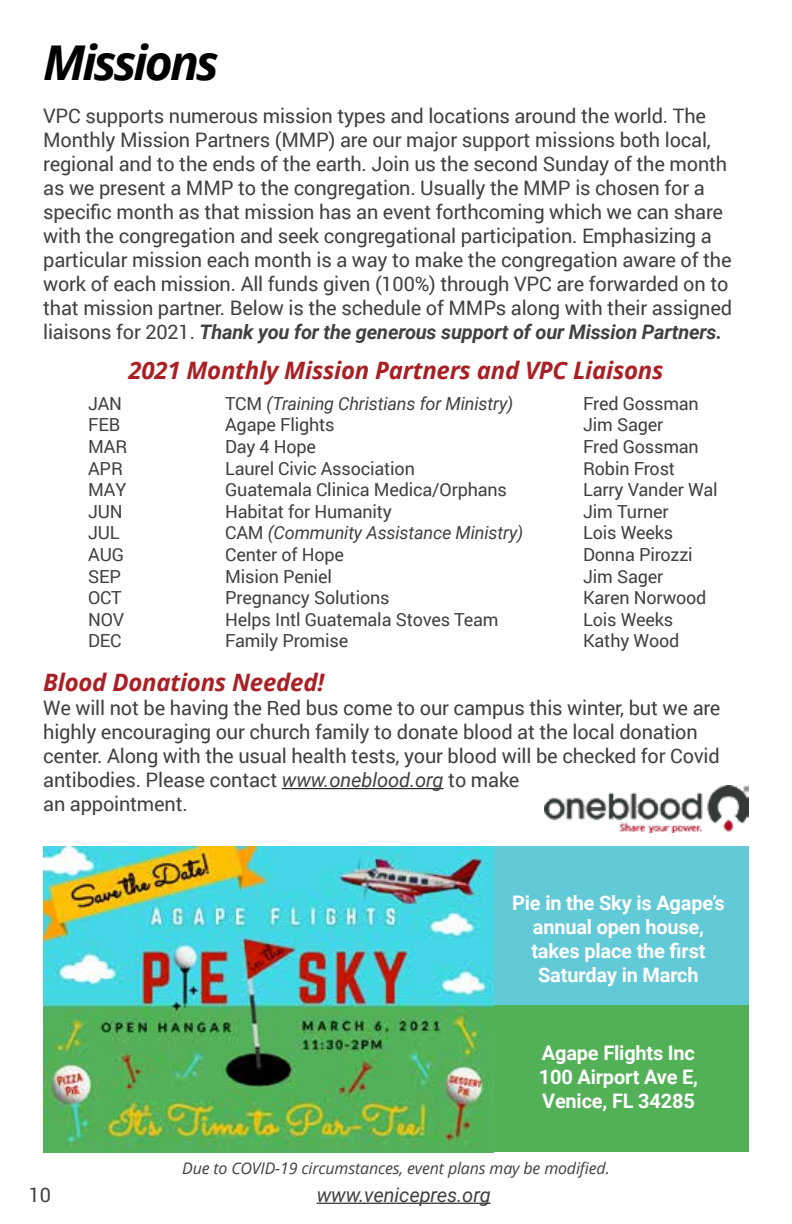
<style>
.page{position:relative;width:792px;height:1224px;background:#fff}
.page>*{position:absolute;margin:0;border:0;box-sizing:border-box;transform-origin:0 0}
.t1{font:italic 700 48px "Open Sans";letter-spacing:-.06em;color:#000}
.t2{font:italic 700 24px "Open Sans";letter-spacing:-.01em;color:#a91f24}
.t3{font:20px/24px "Roboto";letter-spacing:-.01em;color:#414042}
.t4{font:700 20px/24px "Roboto";letter-spacing:-.01em;color:#fff;text-align:center}
.t5{font:italic 20px "Roboto";letter-spacing:-.005em;color:#414042}
.t6{font:18px "Roboto";letter-spacing:-.01em;color:#414042}
.t7{font:italic 18px "Roboto";letter-spacing:-.01em;color:#414042}
.t8{font:italic 16px "Open Sans";letter-spacing:-.01em;color:#414042}
.s1{font-weight:700;font-style:italic}
.s2{font-style:normal}
.s3{font-style:italic}
</style>
<div class="page">
<hr style="left:317px;top:1203px;width:174px;height:1px;background:#000">
<div style="left:488px;top:1005px;width:261px;height:147px;background:#52b157"></div>
<div style="left:487px;top:846px;width:262px;height:159px;background:#62c9d6"></div>
<img style="left:43px;top:846px;width:450px;height:306px">
<hr style="left:282px;top:788px;width:162px;height:1px;background:#000">
<img style="left:544px;top:785px;width:205px;height:47px">
<h1 class="t1" style="left:43px;top:29px;width:177px">Missions</h1>
<p class="t3" style="left:43px;top:103px;width:690px">VPC supports numerous mission types and locations around the world. The Monthly Mission Partners (MMP) are our major support missions both local, regional and to the ends of the earth. Join us the second Sunday of the month as we present a MMP to the congregation. Usually the MMP is chosen for a specific month as that mission has an event forthcoming which we can share with the congregation and seek congregational participation. Emphasizing a particular mission each month is a way to make the congregation aware of the work of each mission. All funds given (100%) through VPC are forwarded on to that mission partner. Below is the schedule of MMPs along with their assigned liaisons for 2021. <span class="s1">Thank you for the generous support of our Mission Partners.</span></p>
<p class="t2" style="left:128px;top:354px;width:537px">2021 Monthly Mission Partners and VPC Liaisons</p>
<p class="t6" style="left:88px;top:391px;width:35px">JAN</p>
<p class="t7" style="left:225px;top:391px;width:290px"><span class="s2">TCM</span> (Training Christians for Ministry)</p>
<p class="t6" style="left:583px;top:391px;width:117px">Fred Gossman</p>
<p class="t6" style="left:88px;top:412px;width:34px">FEB</p>
<p class="t6" style="left:225px;top:412px;width:111px">Agape Flights</p>
<p class="t6" style="left:583px;top:412px;width:82px">Jim Sager</p>
<p class="t6" style="left:88px;top:434px;width:41px">MAR</p>
<p class="t6" style="left:225px;top:434px;width:92px">Day 4 Hope</p>
<p class="t6" style="left:583px;top:434px;width:117px">Fred Gossman</p>
<p class="t6" style="left:88px;top:456px;width:36px">APR</p>
<p class="t6" style="left:225px;top:456px;width:191px">Laurel Civic Association</p>
<p class="t6" style="left:583px;top:456px;width:93px">Robin Frost</p>
<p class="t6" style="left:88px;top:477px;width:40px">MAY</p>
<p class="t6" style="left:225px;top:477px;width:283px">Guatemala Clinica Medica/Orphans</p>
<p class="t6" style="left:583px;top:477px;width:136px">Larry Vander Wal</p>
<p class="t6" style="left:88px;top:499px;width:36px">JUN</p>
<p class="t6" style="left:225px;top:499px;width:168px">Habitat for Humanity</p>
<p class="t6" style="left:583px;top:499px;width:87px">Jim Turner</p>
<p class="t6" style="left:88px;top:520px;width:33px">JUL</p>
<p class="t7" style="left:225px;top:520px;width:300px"><span class="s2">CAM</span> (Community Assistance Ministry)</p>
<p class="t6" style="left:583px;top:520px;width:92px">Lois Weeks</p>
<p class="t6" style="left:88px;top:542px;width:37px">AUG</p>
<p class="t6" style="left:225px;top:542px;width:120px">Center of Hope</p>
<p class="t6" style="left:583px;top:542px;width:111px">Donna Pirozzi</p>
<p class="t6" style="left:88px;top:564px;width:34px">SEP</p>
<p class="t6" style="left:225px;top:564px;width:108px">Mision Peniel</p>
<p class="t6" style="left:583px;top:564px;width:82px">Jim Sager</p>
<p class="t6" style="left:88px;top:585px;width:35px">OCT</p>
<p class="t6" style="left:225px;top:585px;width:166px">Pregnancy Solutions</p>
<p class="t6" style="left:583px;top:585px;width:125px">Karen Norwood</p>
<p class="t6" style="left:88px;top:607px;width:37px">NOV</p>
<p class="t6" style="left:225px;top:607px;width:275px">Helps Intl Guatemala Stoves Team</p>
<p class="t6" style="left:583px;top:607px;width:92px">Lois Weeks</p>
<p class="t6" style="left:88px;top:628px;width:35px">DEC</p>
<p class="t6" style="left:225px;top:628px;width:125px">Family Promise</p>
<p class="t6" style="left:583px;top:628px;width:98px">Kathy Wood</p>
<p class="t2" style="left:43px;top:666px;width:283px">Blood Donations Needed!</p>
<p class="t3" style="left:43px;top:695px;width:679px">We will not be having the Red bus come to our campus this winter, but we are highly encouraging our church family to donate blood at the local donation center. Along with the usual health tests, your blood will be checked for Covid antibodies. Please contact <span class="s3">www.oneblood.org</span> to make<br>an appointment.</p>
<p class="t4" style="left:512px;top:891px;width:214px">Pie in the Sky is Agape’s annual open house, takes place the first<br>Saturday in March</p>
<p class="t4" style="left:539px;top:1041px;width:161px;text-align:left">Agape Flights Inc<br>100 Airport Ave E,<br>Venice, FL 34285</p>
<p class="t8" style="left:182px;top:1157px;width:429px">Due to COVID-19 circumstances, event plans may be modified.</p>
<p class="t3" style="left:29px;top:1182px;width:24px">10</p>
<p class="t5" style="left:317px;top:1181px;width:176px">www.venicepres.org</p>
</div>
